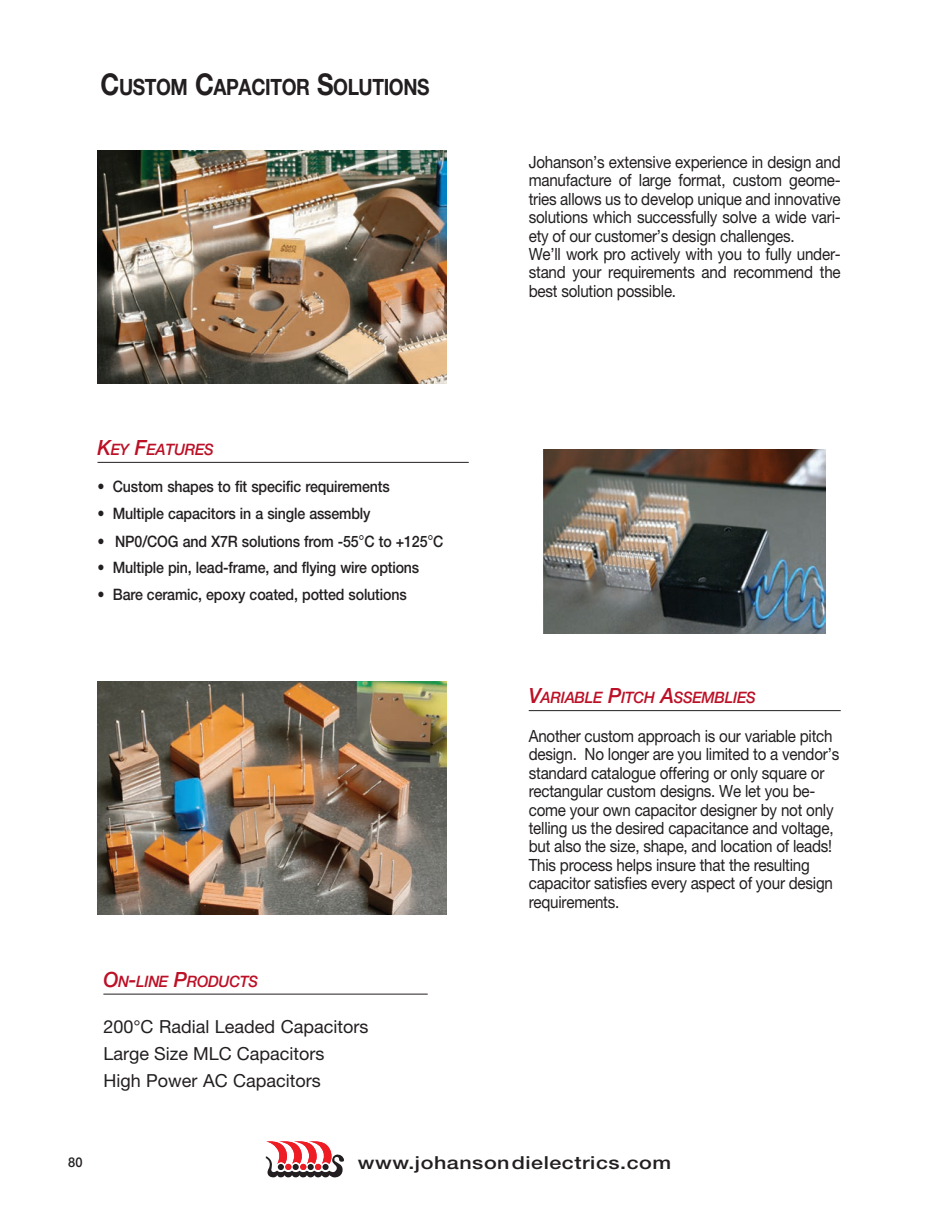
<style>
.page{position:relative;width:945px;height:1215px;background:#fff}
.page>*{position:absolute;margin:0;border:0;box-sizing:border-box;transform-origin:0 0}
.t1{font:700 22.5px "Helvetica Neue LT Pro";letter-spacing:-.02em;color:#231f20;scale:.85 1}
.t2{font:18px/27px "Helvetica Neue LT Pro";color:#231f20}
.t3{font:500 18px "Helvetica Neue LT Pro";letter-spacing:.025em;color:#231f20;scale:1.2 1}
.t4{font:16.8px/18.5px "Helvetica Neue LT Pro";letter-spacing:-.015em;color:#231f20;scale:.9 1}
.t5{font:500 15.75px "Helvetica Neue LT Pro";letter-spacing:-.01em;color:#231f20;scale:.9 1}
.t6{font:italic 500 15.75px "Helvetica Neue LT Pro";letter-spacing:-.02em;color:#bc1026;scale:.95 1}
.t7{font:500 13.5px "Helvetica Neue LT Pro";color:#231f20;scale:.95 1}
.s1{font-size:30px}
.s2{font-size:21px}
.s3{font-weight:400;font-size:16.8px}
</style>
<div class="page">
<svg style="left:266px;top:1141px;width:78px;height:37px"></svg>
<img style="left:98px;top:150px;width:349px;height:233px">
<hr style="left:98px;top:462px;width:371px;height:1px;background:#231f20">
<img style="left:544px;top:449px;width:281px;height:185px">
<img style="left:98px;top:681px;width:349px;height:234px">
<hr style="left:529px;top:710px;width:312px;height:1px;background:#231f20">
<hr style="left:103px;top:994px;width:325px;height:1px;background:#231f20">
<h1 class="t1" style="left:100px;top:73px;width:389px"><span class="s1">C</span>USTOM <span class="s1">C</span>APACITOR <span class="s1">S</span>OLUTIONS</h1>
<p class="t6" style="left:98px;top:440px;width:124px"><span class="s2">K</span>EY <span class="s2">F</span>EATURES</p>
<p class="t5" style="left:98px;top:477px;width:326px">• Custom shapes to fit specific requirements</p>
<p class="t5" style="left:98px;top:504px;width:305px">• Multiple capacitors in a single assembly</p>
<p class="t5" style="left:98px;top:532px;width:386px">• NP0/COG and X7R solutions from -55<span class="s3">°</span>C to +125<span class="s3">°</span>C</p>
<p class="t5" style="left:97px;top:558px;width:359px">• Multiple pin, lead-frame, and flying wire options</p>
<p class="t5" style="left:97px;top:585px;width:345px">• Bare ceramic, epoxy coated, potted solutions</p>
<p class="t6" style="left:103px;top:972px;width:164px"><span class="s2">O</span>N<span class="s2">-</span>LINE <span class="s2">P</span>RODUCTS</p>
<p class="t2" style="left:103px;top:1013px;width:267px">200°C Radial Leaded Capacitors<br>Large Size MLC Capacitors<br>High Power AC Capacitors</p>
<p class="t4" style="left:529px;top:153px;width:348px">Johanson’s extensive experience in design and manufacture of large format, custom geome&shy;tries allows us to develop unique and innovative solutions which successfully solve a wide vari&shy;ety of our customer’s design challenges.<br>We’ll work pro actively with you to fully under&shy;stand your requirements and recommend the best solution possible.</p>
<p class="t6" style="left:529px;top:689px;width:241px"><span class="s2">V</span>ARIABLE <span class="s2">P</span>ITCH <span class="s2">A</span>SSEMBLIES</p>
<p class="t4" style="left:529px;top:727px;width:347px">Another custom approach is our variable pitch design. No longer are you limited to a vendor’s standard catalogue offering or only square or rectangular custom designs. We let you be&shy;come your own capacitor designer by not only telling us the desired capacitance and voltage, but also the size, shape, and location of leads!<br>This process helps insure that the resulting capacitor satisfies every aspect of your design requirements.</p>
<p class="t7" style="left:68px;top:1154px;width:17px">80</p>
<p class="t3" style="left:358px;top:1152px;width:263px">www.johansondielectrics.com</p>
</div>
